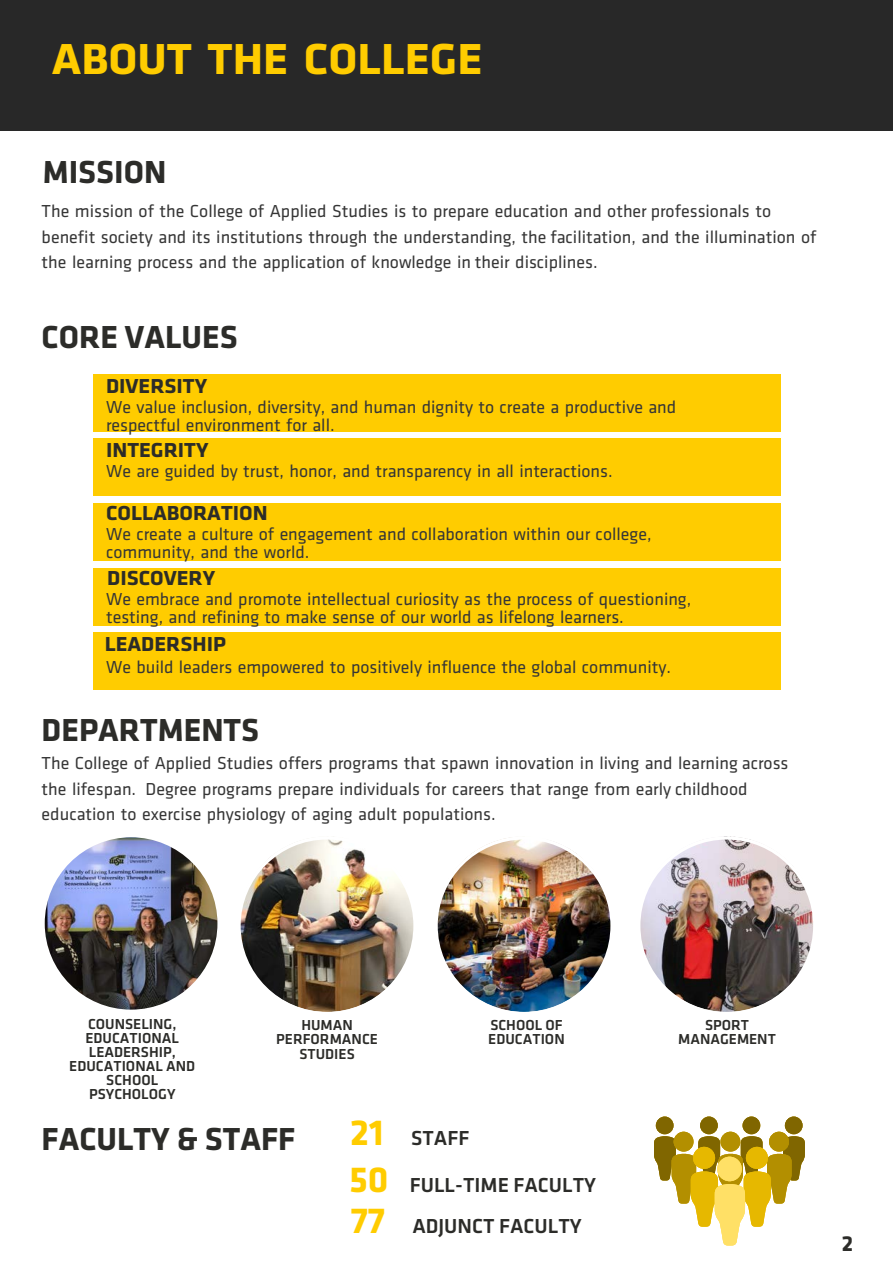
<style>
.page{position:relative;width:893px;height:1263px;background:#fff}
.page>*{position:absolute;margin:0;border:0;box-sizing:border-box;transform-origin:0 0}
.t1{font:700 45px "Klavika";color:#fc0;scale:1.05 1}
.t2{font:700 33px "Klavika";color:#2c2c29}
.t3{font:700 22.5px "Klavika";color:#2c2c29}
.t4{font:700 21px "Klavika";color:#2c2c29;scale:1.05 1}
.t5{font:500 21px "Klavika";color:#2c2c29}
.t6{font:18px/25.5px "Klavika";color:#363636}
.t7{font:500 15px/14.1px "Klavika";color:#2c2c29;text-align:center}
.s1{font-weight:700;font-size:37.5px;color:#fc0}
</style>
<div class="page">
<div style="left:0;top:0;width:893px;height:131px;background:#282828"></div>
<div style="left:93px;top:374px;width:688px;height:57px;background:#fc0"></div>
<div style="left:93px;top:438px;width:688px;height:58px;background:#fc0"></div>
<div style="left:93px;top:503px;width:688px;height:58px;background:#fc0"></div>
<div style="left:93px;top:568px;width:688px;height:57px;background:#fc0"></div>
<div style="left:93px;top:632px;width:688px;height:58px;background:#fc0"></div>
<img style="left:44px;top:837px;width:174px;height:173px">
<img style="left:240px;top:839px;width:174px;height:173px">
<img style="left:437px;top:837px;width:174px;height:175px">
<img style="left:640px;top:836px;width:173px;height:176px">
<svg style="left:654px;top:1116px;width:151px;height:129px"></svg>
<div style="left:717px;top:1156px;width:25px;height:25px;background:#ffe066;border-radius:50%"></div>
<h1 class="t1" style="left:52px;top:27px;width:412px">ABOUT THE COLLEGE</h1>
<h2 class="t2" style="left:43px;top:148px;width:125px">MISSION</h2>
<p class="t6" style="left:42px;top:198px;width:776px">The mission of the College of Applied Studies is to prepare education and other professionals to benefit society and its institutions through the understanding, the facilitation, and the illumination of the learning process and the application of knowledge in their disciplines.</p>
<h2 class="t2" style="left:42px;top:313px;width:198px">CORE VALUES</h2>
<p class="t4" style="left:106px;top:371px;width:98px">DIVERSITY</p>
<p class="t6" style="left:106px;top:397px;width:572px;line-height:18px">We value inclusion, diversity, and human dignity to create a productive and respectful environment for all.</p>
<p class="t4" style="left:106px;top:435px;width:99px">INTEGRITY</p>
<p class="t6" style="left:106px;top:457px;width:508px">We are guided by trust, honor, and transparency in all interactions.</p>
<p class="t4" style="left:106px;top:498px;width:156px">COLLABORATION</p>
<p class="t6" style="left:106px;top:525px;width:547px;line-height:18px">We create a culture of engagement and collaboration within our college, community, and the world.</p>
<p class="t4" style="left:107px;top:562px;width:104px">DISCOVERY</p>
<p class="t6" style="left:106px;top:589px;width:587px;line-height:18px">We embrace and promote intellectual curiosity as the process of questioning, testing, and refining to make sense of our world as lifelong learners.</p>
<p class="t6" style="left:106px;top:654px;width:566px">We build leaders empowered to positively influence the global community.</p>
<p class="t4" style="left:105px;top:629px;width:117px">LEADERSHIP</p>
<h2 class="t2" style="left:42px;top:706px;width:219px">DEPARTMENTS</h2>
<p class="t6" style="left:42px;top:750px;width:748px">The College of Applied Studies offers programs that spawn innovation in living and learning across the lifespan. Degree programs prepare individuals for careers that range from early childhood education to exercise physiology of aging adult populations.</p>
<p class="t7" style="left:69px;top:1017px;width:127px">COUNSELING,<br>EDUCATIONAL<br>LEADERSHIP,<br>EDUCATIONAL AND<br>SCHOOL<br>PSYCHOLOGY</p>
<p class="t7" style="left:276px;top:1017px;width:103px">HUMAN<br>PERFORMANCE<br>STUDIES</p>
<p class="t7" style="left:488px;top:1018px;width:78px;text-align:left">SCHOOL OF<br>EDUCATION</p>
<p class="t7" style="left:678px;top:1018px;width:99px">SPORT<br>MANAGEMENT</p>
<h2 class="t2" style="left:42px;top:1115px;width:255px">FACULTY &amp; STAFF</h2>
<p class="t5" style="left:350px;top:1123px;width:121px"><span class="s1">21</span> STAFF</p>
<p class="t5" style="left:349px;top:1170px;width:249px"><span class="s1">50</span> FULL-TIME FACULTY</p>
<p class="t5" style="left:351px;top:1212px;width:233px"><span class="s1">77</span> ADJUNCT FACULTY</p>
<p class="t3" style="left:842px;top:1227px;width:13px">2</p>
</div>
